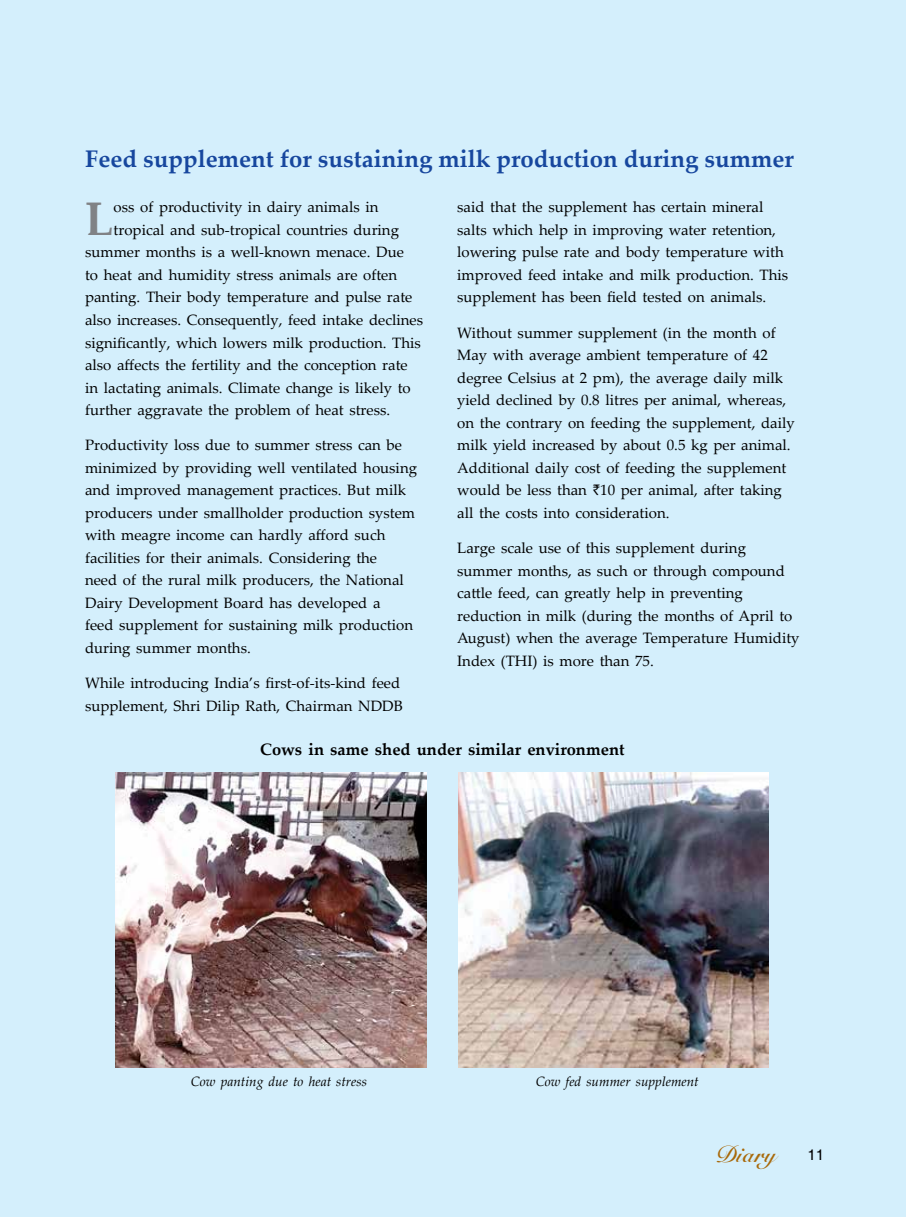
<style>
.page{position:relative;width:906px;height:1217px;background:#fff}
.page>*{position:absolute;margin:0;border:0;box-sizing:border-box;transform-origin:0 0}
.t1{font:700 47.1px "Palatino Linotype";color:#808285}
.t2{font:700 24px "Palatino Linotype";color:#17479e}
.t3{font:700 24px "Snell BT";color:#a8690a}
.t4{font:700 16.5px "Palatino Linotype";color:#000}
.t5{font:15px/22.5px "Palatino Linotype";color:#000}
.t6{font:italic 13.5px "Palatino Linotype";color:#000}
.s1{font-family:"Rupee"}
.s2{font-family:"Helvetica";font-weight:400;font-size:15px;color:#000}
</style>
<div class="page">
<div style="left:0;top:0;width:906px;height:1216px;background:#d4effc"></div>
<img style="left:458px;top:772px;width:310px;height:294px">
<img style="left:115px;top:772px;width:312px;height:295px">
<h2 class="t2" style="left:85px;top:141px;width:710px">Feed supplement for sustaining milk production during summer</h2>
<p class="t5" style="left:457px;top:195px;width:332px">said that the supplement has certain mineral salts which help in improving water retention, lowering pulse rate and body temperature with improved feed intake and milk production. This supplement has been field tested on animals.</p>
<p class="t5" style="left:457px;top:321px;width:339px">Without summer supplement (in the month of May with average ambient temperature of 42 degree Celsius at 2 pm), the average daily milk yield declined by 0.8 litres per animal, whereas, on the contrary on feeding the supplement, daily milk yield increased by about 0.5 kg per animal.<br>Additional daily cost of feeding the supplement would be less than <span class="s1">`</span>10 per animal, after taking all the costs into consideration.</p>
<p class="t5" style="left:457px;top:536px;width:344px">Large scale use of this supplement during summer months, as such or through compound cattle feed, can greatly help in preventing reduction in milk (during the months of April to August) when the average Temperature Humidity Index (THI) is more than 75.</p>
<h1 class="t1" style="left:85px;top:185px;width:30px">L</h1>
<p class="t5" style="left:114px;top:195px;width:266px">oss of productivity in dairy animals in</p>
<p class="t5" style="left:114px;top:218px;width:287px">tropical and sub-tropical countries during</p>
<p class="t5" style="left:85px;top:240px;width:320px">summer months is a well-known menace. Due</p>
<p class="t5" style="left:85px;top:263px;width:314px">to heat and humidity stress animals are often</p>
<p class="t5" style="left:85px;top:285px;width:329px">panting. Their body temperature and pulse rate</p>
<p class="t5" style="left:85px;top:308px;width:339px">also increases. Consequently, feed intake declines</p>
<p class="t5" style="left:85px;top:330px;width:337px">significantly, which lowers milk production. This</p>
<p class="t5" style="left:85px;top:353px;width:324px">also affects the fertility and the conception rate</p>
<p class="t5" style="left:85px;top:375px;width:327px">in lactating animals. Climate change is likely to</p>
<p class="t5" style="left:85px;top:398px;width:307px">further aggravate the problem of heat stress.</p>
<p class="t5" style="left:85px;top:433px;width:333px">Productivity loss due to summer stress can be minimized by providing well ventilated housing and improved management practices. But milk producers under smallholder production system with meagre income can hardly afford such facilities for their animals. Considering the<br>need of the rural milk producers, the National Dairy Development Board has developed a<br>feed supplement for sustaining milk production during summer months.</p>
<p class="t5" style="left:85px;top:671px;width:319px">While introducing India’s first-of-its-kind feed supplement, Shri Dilip Rath, Chairman NDDB</p>
<p class="t4" style="left:260px;top:737px;width:366px">Cows in same shed under similar environment</p>
<p class="t6" style="left:191px;top:1071px;width:178px">Cow panting due to heat stress</p>
<p class="t6" style="left:536px;top:1071px;width:164px">Cow fed summer supplement</p>
<h2 class="t3" style="left:719px;top:1138px;width:106px">Diary <span class="s2">11</span></h2>
</div>
